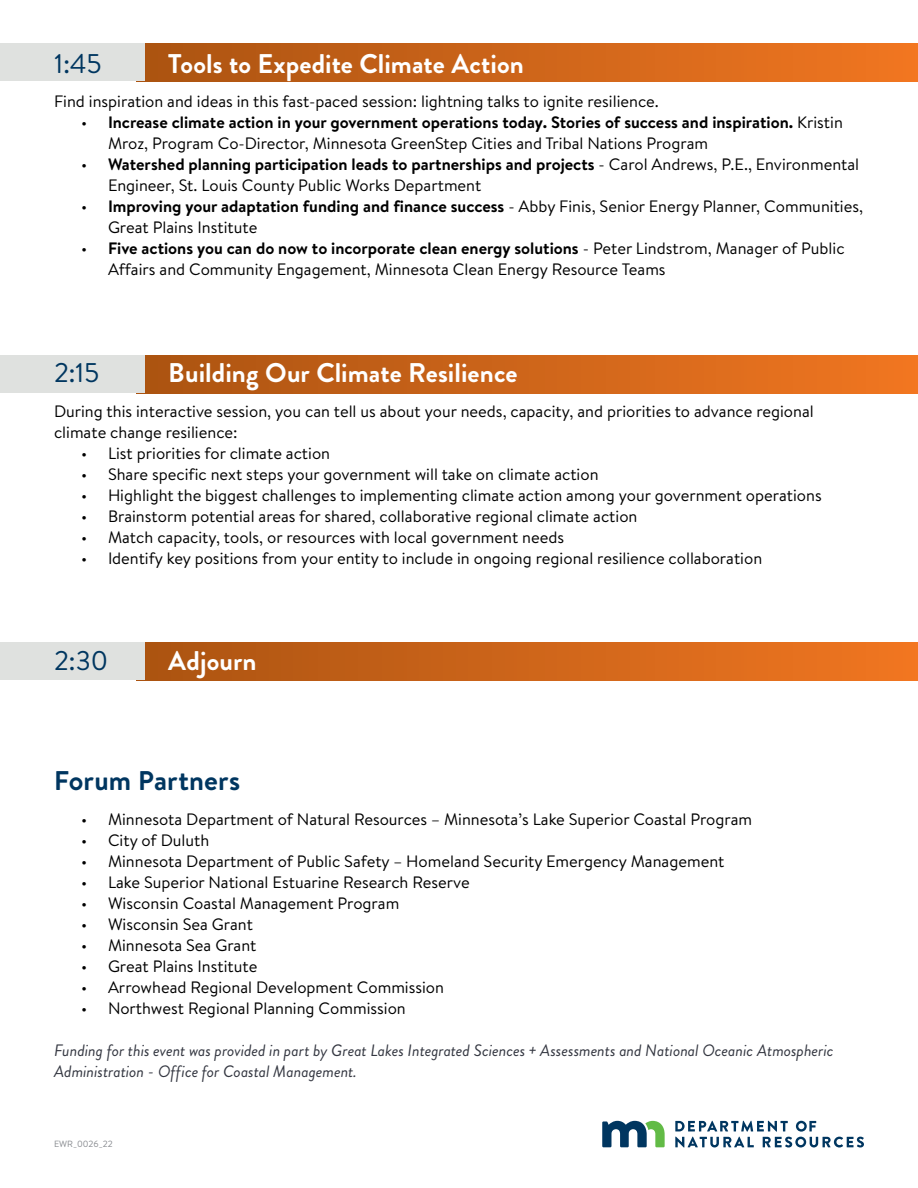
<style>
.page{position:relative;width:918px;height:1188px;background:#fff}
.page>*{position:absolute;margin:0;border:0;box-sizing:border-box;transform-origin:0 0}
.H1_section_header{font:700 27px "Brandon Grotesque";color:#fff}
.H1_section_header-2{font:700 27px "Brandon Text";letter-spacing:.01em;color:#003660}
.H1_section_header-3{font:27px "Brandon Text";color:#003660}
.P_body{font:16.5px/21px "Brandon Text";color:#000}
.t1{font:700 16.5px/21px "Brandon Text";color:#000}
.P_body-2{font:italic 16.5px/21px "Brandon Grotesque";color:#343741}
.t2{font:9px "Brandon Text";color:#878a8f}
.s1{font-weight:400}
.s2{font-weight:700}
</style>
<div class="page">
<div style="left:136px;top:44px;width:782px;height:37px;background:linear-gradient(to right,#ab5514,#f17520)"></div>
<div style="left:0;top:44px;width:144px;height:37px;background:#dfe1df"></div>
<div style="left:136px;top:355px;width:782px;height:38px;background:linear-gradient(to right,#ab5514,#f17520)"></div>
<div style="left:0;top:355px;width:144px;height:38px;background:#dfe1df"></div>
<div style="left:136px;top:643px;width:782px;height:37px;background:linear-gradient(to right,#ab5514,#f17520)"></div>
<div style="left:0;top:643px;width:144px;height:37px;background:#dfe1df"></div>
<svg style="left:602px;top:1121px;width:63px;height:26px"></svg>
<svg style="left:675px;top:1121px;width:189px;height:27px"></svg>
<h1 class="H1_section_header-3" style="left:54px;top:45px;width:49px">1:45</h1>
<h1 class="H1_section_header" style="left:168px;top:45px;width:357px">Tools to Expedite Climate Action</h1>
<p class="P_body" style="left:54px;top:91px;width:606px">Find inspiration and ideas in this fast-paced session: lightning talks to ignite resilience.</p>
<p class="t1" style="left:108px;top:112px;width:736px;text-indent:-27px"><span class="s1">•</span> Increase climate action in your government operations today. Stories of success and inspiration. <span class="s1">Kristin<br>Mroz, Program Co-Director, Minnesota GreenStep Cities and Tribal Nations Program</span></p>
<p class="P_body" style="left:108px;top:154px;width:753px;text-indent:-27px">• <span class="s2">Watershed planning participation leads to partnerships and projects</span> - Carol Andrews, P.E., Environmental<br>Engineer, St. Louis County Public Works Department</p>
<p class="P_body" style="left:108px;top:196px;width:757px;text-indent:-27px">• <span class="s2">Improving your adaptation funding and finance success</span> - Abby Finis, Senior Energy Planner, Communities,<br>Great Plains Institute</p>
<p class="P_body" style="left:108px;top:238px;width:738px;text-indent:-27px">• <span class="s2">Five actions you can do now to incorporate clean energy solutions</span> - Peter Lindstrom, Manager of Public<br>Affairs and Community Engagement, Minnesota Clean Energy Resource Teams</p>
<h1 class="H1_section_header-3" style="left:54px;top:354px;width:47px">2:15</h1>
<h1 class="H1_section_header" style="left:168px;top:354px;width:351px">Building Our Climate Resilience</h1>
<p class="P_body" style="left:54px;top:400px;width:761px">During this interactive session, you can tell us about your needs, capacity, and priorities to advance regional climate change resilience:</p>
<p class="P_body" style="left:81px;top:442px;width:251px">• List priorities for climate action</p>
<p class="P_body" style="left:81px;top:463px;width:519px">• Share specific next steps your government will take on climate action</p>
<p class="P_body" style="left:81px;top:484px;width:742px">• Highlight the biggest challenges to implementing climate action among your government operations</p>
<p class="P_body" style="left:81px;top:505px;width:558px">• Brainstorm potential areas for shared, collaborative regional climate action</p>
<p class="P_body" style="left:81px;top:526px;width:485px">• Match capacity, tools, or resources with local government needs</p>
<p class="P_body" style="left:81px;top:547px;width:683px">• Identify key positions from your entity to include in ongoing regional resilience collaboration</p>
<h1 class="H1_section_header-3" style="left:54px;top:642px;width:56px">2:30</h1>
<h1 class="H1_section_header" style="left:168px;top:642px;width:90px">Adjourn</h1>
<h1 class="H1_section_header-2" style="left:54px;top:762px;width:188px">Forum Partners</h1>
<p class="P_body" style="left:81px;top:808px;width:673px">• Minnesota Department of Natural Resources – Minnesota’s Lake Superior Coastal Program</p>
<p class="P_body" style="left:81px;top:829px;width:130px">• City of Duluth</p>
<p class="P_body" style="left:81px;top:850px;width:645px">• Minnesota Department of Public Safety – Homeland Security Emergency Management</p>
<p class="P_body" style="left:81px;top:871px;width:390px">• Lake Superior National Estuarine Research Reserve</p>
<p class="P_body" style="left:81px;top:892px;width:320px">• Wisconsin Coastal Management Program</p>
<p class="P_body" style="left:81px;top:913px;width:174px">• Wisconsin Sea Grant</p>
<p class="P_body" style="left:81px;top:934px;width:177px">• Minnesota Sea Grant</p>
<p class="P_body" style="left:81px;top:955px;width:178px">• Great Plains Institute</p>
<p class="P_body" style="left:81px;top:976px;width:365px">• Arrowhead Regional Development Commission</p>
<p class="P_body" style="left:81px;top:997px;width:326px">• Northwest Regional Planning Commission</p>
<p class="P_body-2" style="left:54px;top:1040px;width:781px">Funding for this event was provided in part by Great Lakes Integrated Sciences + Assessments and National Oceanic Atmospheric<br>Administration - Office for Coastal Management.</p>
<p class="t2" style="left:54px;top:1138px;width:60px">EWR_0026_22</p>
</div>
